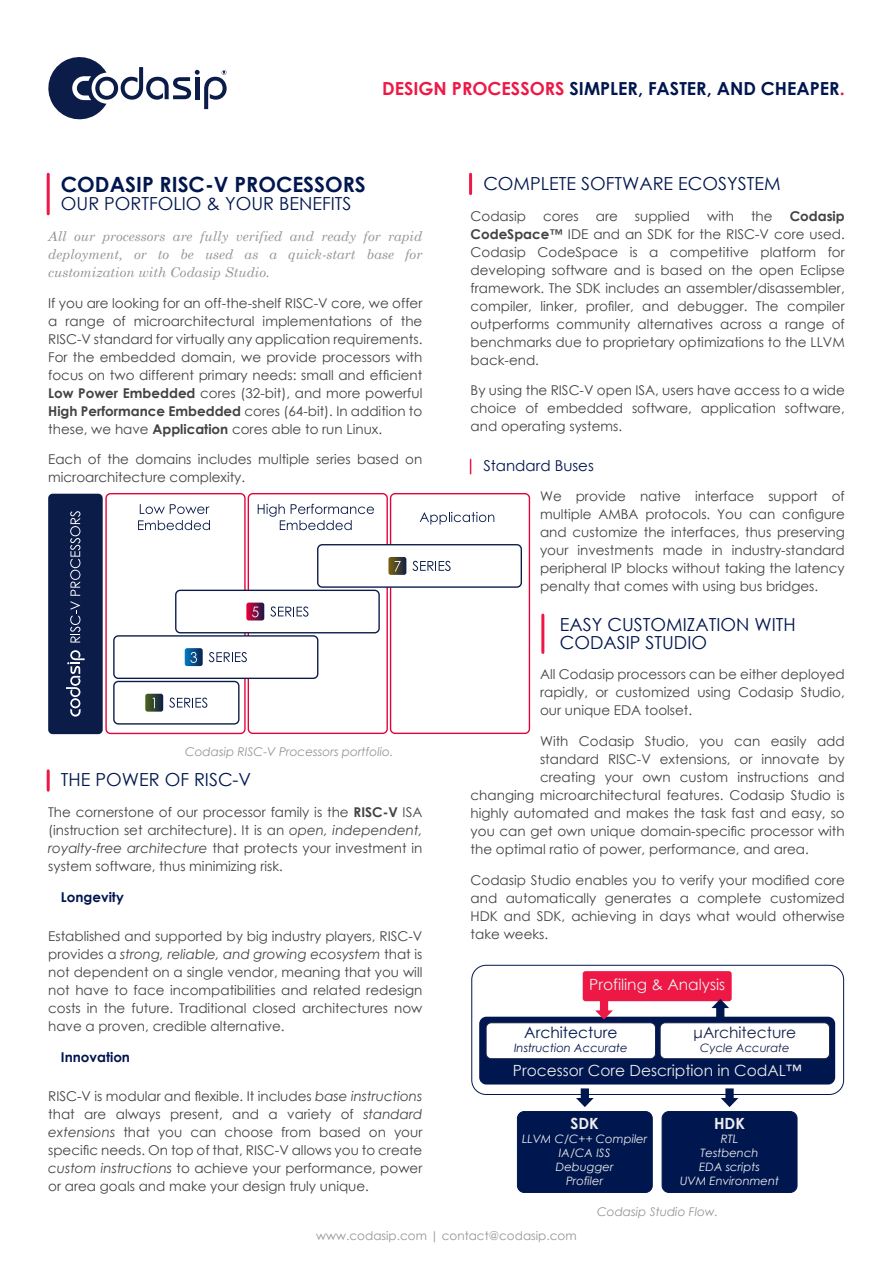
<style>
.page{position:relative;width:893px;height:1263px;background:#fff}
.page>*{position:absolute;margin:0;border:0;box-sizing:border-box;transform-origin:0 0}
.t1{font:700 21px "Century Gothic";color:#00164e}
.H1_test{font:18px/18px "Century Gothic";color:#00164e}
.t2{font:700 18px "Century Gothic";color:#00164e}
.t3{font:15.45px "Century Gothic";color:#eeeded}
.t4{font:15.45px "Century Gothic";color:#162248}
.t5{font:15.45px "Century Gothic";color:#00164e}
.t6{font:700 15.45px "Century Gothic";color:#eeeded}
.t7{font:15px "Century Gothic";color:#00164e}
.Paragraph{font:13.5px/18px "Century Gothic";color:#434345;text-align:justify}
.Info_Paragraph{font:italic 13.5px/18px "Century Schoolbook";color:#939598;text-align:justify}
.H3_Dark{font:700 13.5px "Century Gothic";color:#00164e}
.t8{font:italic 12px "Century Gothic";color:#939598}
.t9{font:12px "Century Gothic";color:#939598}
.t10{font:italic 11.55px/14px "Century Gothic";color:#eeeded;text-align:center}
.t11{font:italic 11.55px "Century Gothic";color:#00164e}
.t12{font:italic 11.55px "Century Gothic";color:#162248}
.s1{color:#ed1846}
.s2{font-weight:700}
.s3{font-style:italic}
</style>
<div class="page">
<svg style="left:48px;top:57px;width:179px;height:63px"></svg>
<hr style="left:47px;top:174px;width:3px;height:40px;background:#ed1846">
<hr style="left:47px;top:771px;width:3px;height:19px;background:#ed1846">
<hr style="left:469px;top:174px;width:3px;height:20px;background:#ed1846">
<svg style="left:470px;top:459px;width:1px;height:15px"></svg>
<hr style="left:541px;top:615px;width:3px;height:37px;background:#ed1846">
<div style="left:105px;top:493px;width:141px;height:241px;border:1px solid #e4003a;border-radius:4px"></div>
<div style="left:248px;top:493px;width:140px;height:241px;border:1px solid #e4003a;border-radius:4px"></div>
<div style="left:390px;top:493px;width:140px;height:241px;border:1px solid #e4003a;border-radius:4px"></div>
<svg style="left:258px;top:504px;width:116px;height:26px"></svg>
<svg style="left:140px;top:504px;width:70px;height:10px"></svg>
<svg style="left:138px;top:520px;width:72px;height:10px"></svg>
<svg style="left:420px;top:512px;width:74px;height:13px"></svg>
<div style="left:176px;top:590px;width:203px;height:43px;background:#fff;border-radius:4px"></div>
<div style="left:175px;top:590px;width:205px;height:43px;border:1px solid #0c1c49;border-radius:4px"></div>
<div style="left:114px;top:636px;width:204px;height:42px;background:#fff;border-radius:4px"></div>
<div style="left:113px;top:635px;width:205px;height:44px;border:1px solid #0c1c49;border-radius:4px"></div>
<div style="left:113px;top:681px;width:127px;height:44px;border:1px solid #0c1c49;border-radius:4px"></div>
<div style="left:318px;top:545px;width:203px;height:42px;background:#fff;border-radius:4px"></div>
<div style="left:317px;top:544px;width:205px;height:44px;border:1px solid #0c1c49;border-radius:4px"></div>
<div style="left:48px;top:494px;width:55px;height:240px;background:#0c1c49;border-radius:4px"></div>
<svg style="left:70px;top:511px;width:10px;height:131px"></svg>
<svg style="left:66px;top:650px;width:19px;height:67px"></svg>
<svg style="left:169px;top:697px;width:38px;height:11px"></svg>
<svg style="left:145px;top:694px;width:18px;height:18px"></svg>
<svg style="left:185px;top:648px;width:18px;height:18px"></svg>
<svg style="left:209px;top:652px;width:38px;height:10px"></svg>
<svg style="left:246px;top:603px;width:18px;height:17px"></svg>
<svg style="left:270px;top:606px;width:38px;height:11px"></svg>
<svg style="left:388px;top:557px;width:18px;height:18px"></svg>
<svg style="left:412px;top:561px;width:39px;height:10px"></svg>
<div style="left:471px;top:965px;width:373px;height:130px;border:1px solid #00164e;border-radius:14px"></div>
<div style="left:480px;top:1017px;width:354px;height:67px;background:#00164e;border-radius:6px"></div>
<div style="left:479px;top:1017px;width:356px;height:67px;border:1px solid #00164e;border-radius:6px"></div>
<div style="left:486px;top:1023px;width:169px;height:36px;background:#fff;border-radius:5px"></div>
<div style="left:486px;top:1022px;width:170px;height:37px;border:1px solid #162248;border-radius:5px"></div>
<svg style="left:595px;top:1001px;width:18px;height:18px"></svg>
<div style="left:660px;top:1023px;width:169px;height:36px;background:#fff;border-radius:5px"></div>
<div style="left:660px;top:1022px;width:170px;height:37px;border:1px solid #162248;border-radius:5px"></div>
<div style="left:662px;top:1111px;width:135px;height:81px;background:#00164e;border-radius:7px"></div>
<div style="left:662px;top:1111px;width:135px;height:82px;border:1px solid #00164e;border-radius:7px"></div>
<div style="left:517px;top:1111px;width:135px;height:81px;background:#00164e;border-radius:7px"></div>
<div style="left:517px;top:1111px;width:136px;height:82px;border:1px solid #00164e;border-radius:7px"></div>
<div style="left:583px;top:971px;width:149px;height:30px;background:#ed1846;border-radius:3px"></div>
<svg style="left:711px;top:999px;width:18px;height:19px"></svg>
<svg style="left:576px;top:1088px;width:18px;height:19px"></svg>
<svg style="left:721px;top:1088px;width:17px;height:19px"></svg>
<h2 class="t2" style="left:382px;top:75px;width:464px"><span class="s1">DESIGN PROCESSORS</span> SIMPLER, FASTER, AND CHEAPER<span class="s1">.</span></h2>
<p class="t1" style="left:61px;top:169px;width:306px">CODASIP RISC-V PROCESSORS</p>
<h1 class="H1_test" style="left:61px;top:194px;width:292px">OUR PORTFOLIO &amp; YOUR BENEFITS</h1>
<p class="Info_Paragraph" style="left:48px;top:227px;width:376px">All our processors are fully verified and ready for rapid deployment, or to be used as a quick-start base for customization with Codasip Studio.</p>
<p class="Paragraph" style="left:48px;top:294px;width:376px">If you are looking for an off-the-shelf RISC-V core, we offer a range of microarchitectural implementations of the RISC-V standard for virtually any application requirements.<br>For the embedded domain, we provide processors with focus on two different primary needs: small and efficient <span class="s2">Low Power Embedded</span> cores (32-bit), and more powerful <span class="s2">High Performance Embedded</span> cores (64-bit). In addition to these, we have <span class="s2">Application</span> cores able to run Linux.</p>
<p class="Paragraph" style="left:48px;top:450px;width:376px">Each of the domains includes multiple series based on microarchitecture complexity.</p>
<p class="t8" style="left:185px;top:743px;width:210px">Codasip RISC-V Processors portfolio.</p>
<h1 class="H1_test" style="left:61px;top:771px;width:192px">THE POWER OF RISC-V</h1>
<p class="Paragraph" style="left:48px;top:803px;width:376px">The cornerstone of our processor family is the <span class="s2">RISC-V</span> ISA (instruction set architecture). It is an <span class="s3">open, independent, royalty-free architecture</span> that protects your investment in system software, thus minimizing risk.</p>
<p class="H3_Dark" style="left:61px;top:887px;width:64px">Longevity</p>
<p class="Paragraph" style="left:48px;top:927px;width:376px">Established and supported by big industry players, RISC-V provides a <span class="s3">strong, reliable, and growing ecosystem</span> that is not dependent on a single vendor, meaning that you will not have to face incompatibilities and related redesign costs in the future. Traditional closed architectures now have a proven, credible alternative.</p>
<p class="H3_Dark" style="left:61px;top:1047px;width:71px">Innovation</p>
<p class="Paragraph" style="left:48px;top:1087px;width:376px">RISC-V is modular and flexible. It includes <span class="s3">base instructions </span>that are always present, and a variety of <span class="s3">standard extensions</span> that you can choose from based on your specific needs. On top of that, RISC-V allows you to create <span class="s3">custom instructions</span> to achieve your performance, power or area goals and make your design truly unique.</p>
<h1 class="H1_test" style="left:483px;top:174px;width:299px">COMPLETE SOFTWARE ECOSYSTEM</h1>
<p class="Paragraph" style="left:471px;top:207px;width:57px">Codasip</p>
<p class="Paragraph" style="left:543px;top:207px;width:37px">cores</p>
<p class="Paragraph" style="left:596px;top:207px;width:24px">are</p>
<p class="Paragraph" style="left:635px;top:207px;width:57px">supplied</p>
<p class="Paragraph" style="left:707px;top:207px;width:28px">with</p>
<p class="Paragraph" style="left:751px;top:207px;width:23px">the</p>
<p class="Paragraph" style="left:471px;top:207px;width:376px;text-indent:319px"><span class="s2">Codasip CodeSpace™</span> IDE and an SDK for the RISC-V core used.<br>Codasip CodeSpace is a competitive platform for developing software and is based on the open Eclipse framework. The SDK includes an assembler/disassembler, compiler, linker, profiler, and debugger. The compiler outperforms community alternatives across a range of benchmarks due to proprietary optimizations to the LLVM back-end.</p>
<p class="Paragraph" style="left:471px;top:381px;width:376px">By using the RISC-V open ISA, users have access to a wide choice of embedded software, application software, and operating systems.</p>
<h2 class="t7" style="left:483px;top:455px;width:112px">Standard Buses</h2>
<p class="Paragraph" style="left:540px;top:487px;width:306px">We provide native interface support of multiple AMBA protocols. You can configure and customize the interfaces, thus preserving your investments made in industry-standard peripheral IP blocks without taking the latency penalty that comes with using bus bridges.</p>
<p class="H1_test" style="left:560px;top:615px;width:237px">EASY CUSTOMIZATION WITH<br>CODASIP STUDIO</p>
<p class="Paragraph" style="left:540px;top:665px;width:306px">All Codasip processors can be either deployed rapidly, or customized using Codasip Studio, our unique EDA toolset.</p>
<p class="Paragraph" style="left:540px;top:732px;width:306px">With Codasip Studio, you can easily add</p>
<p class="Paragraph" style="left:540px;top:750px;width:306px">standard RISC-V extensions, or innovate by</p>
<p class="Paragraph" style="left:540px;top:768px;width:306px">creating your own custom instructions and</p>
<p class="Paragraph" style="left:471px;top:786px;width:376px">changing microarchitectural features. Codasip Studio is</p>
<p class="Paragraph" style="left:471px;top:804px;width:376px">highly automated and makes the task fast and easy, so</p>
<p class="Paragraph" style="left:471px;top:822px;width:376px">you can get own unique domain-specific processor with</p>
<p class="Paragraph" style="left:471px;top:840px;width:340px">the optimal ratio of power, performance, and area.</p>
<p class="Paragraph" style="left:471px;top:871px;width:376px">Codasip Studio enables you to verify your modified core and automatically generates a complete customized HDK and SDK, achieving in days what would otherwise take weeks.</p>
<p class="t3" style="left:589px;top:974px;width:137px">Profiling &amp; Analysis</p>
<p class="t4" style="left:694px;top:1021px;width:104px">μArchitecture</p>
<p class="t12" style="left:700px;top:1039px;width:91px">Cycle Accurate</p>
<p class="t3" style="left:513px;top:1060px;width:290px">Processor Core Description in CodAL™</p>
<p class="t6" style="left:714px;top:1112px;width:32px">HDK</p>
<p class="t10" style="left:680px;top:1131px;width:101px">RTL<br>Testbench<br>EDA scripts<br>UVM Environment</p>
<p class="t5" style="left:524px;top:1021px;width:95px">Architecture</p>
<p class="t11" style="left:514px;top:1039px;width:115px">Instruction Accurate</p>
<p class="t6" style="left:570px;top:1112px;width:30px">SDK</p>
<p class="t10" style="left:522px;top:1131px;width:127px">LLVM C/C++ Compiler<br>IA/CA ISS<br>Debugger<br>Profiler</p>
<p class="t8" style="left:597px;top:1203px;width:123px">Codasip Studio Flow.</p>
<p class="t9" style="left:316px;top:1227px;width:262px">www.codasip.com | contact@codasip.com</p>
</div>
